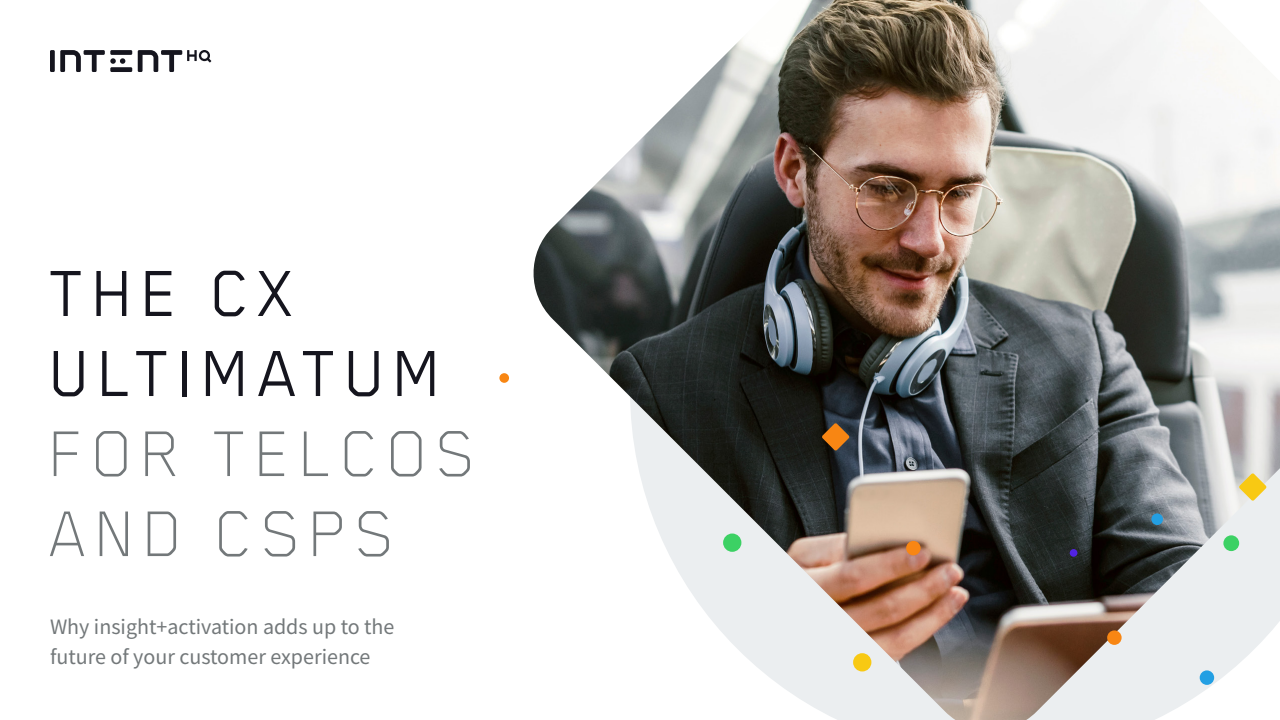
<style>
.page{position:relative;width:1280px;height:720px;background:#fff}
.page>*{position:absolute;margin:0;border:0;box-sizing:border-box;transform-origin:0 0}
.t1{font:100 75px/80px "Blender Pro";letter-spacing:.1em;color:#73787a}
.t2{font:75px/80px "Blender Pro";letter-spacing:.1em;color:#15151e}
.t3{font:22px/30px "Source Sans Pro";color:#73787a}
</style>
<div class="page">
<img style="left:533px;top:0;width:747px;height:720px">
<svg style="left:822px;top:423px;width:27px;height:28px"></svg>
<svg style="left:1239px;top:473px;width:28px;height:28px"></svg>
<div style="left:1151px;top:513px;width:12px;height:12px;background:#239fe3;border-radius:50%"></div>
<div style="left:723px;top:534px;width:18px;height:18px;background:#3cd164;border-radius:50%"></div>
<div style="left:853px;top:653px;width:18px;height:18px;background:#f8c913;border-radius:50%"></div>
<div style="left:906px;top:541px;width:15px;height:14px;background:#f88613;border-radius:50%"></div>
<div style="left:1107px;top:630px;width:15px;height:15px;background:#f88613;border-radius:50%"></div>
<div style="left:1200px;top:670px;width:14px;height:15px;background:#239fe3;border-radius:50%"></div>
<div style="left:1223px;top:535px;width:16px;height:16px;background:#3cd164;border-radius:50%"></div>
<div style="left:1070px;top:549px;width:7px;height:8px;background:#5123e3;border-radius:50%"></div>
<div style="left:499px;top:373px;width:10px;height:10px;background:#f88613;border-radius:50%"></div>
<svg style="left:50px;top:50px;width:161px;height:22px"></svg>
<h1 class="t2" style="left:50px;top:251px;width:394px">THE CX<br>ULTIMATUM</h1>
<h1 class="t1" style="left:50px;top:411px;width:429px">FOR TELCOS<br>AND CSPS</h1>
<p class="t3" style="left:50px;top:611px;width:346px">Why insight+activation adds up to the future of your customer experience</p>
</div>
